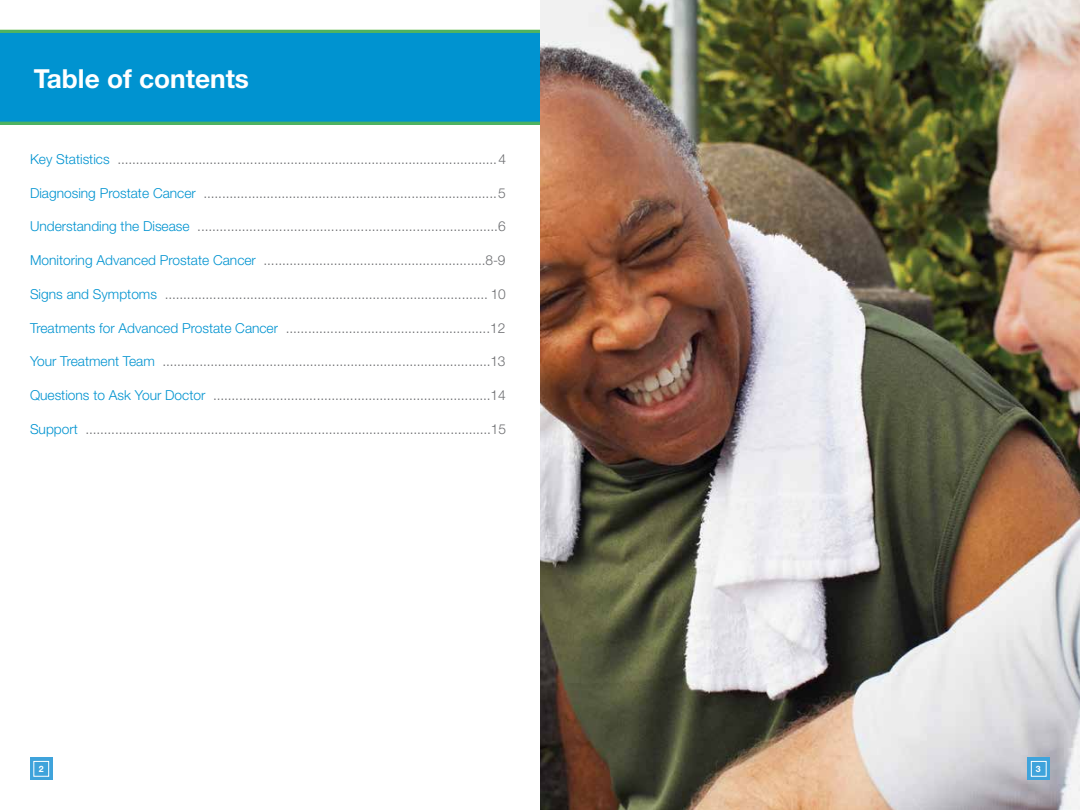
<style>
.page{position:relative;width:1080px;height:810px;background:#fff}
.page>*{position:absolute;margin:0;border:0;box-sizing:border-box;transform-origin:0 0}
.t1{font:700 26.25px "Helvetica Neue";color:#fff}
.t2{font:300 13.75px "Helvetica Neue";color:#6d6e71}
.t3{font:700 8.75px "Helvetica Neue";color:#fff}
.s1{color:#0093d0}
</style>
<div class="page">
<div style="left:0;top:30px;width:1080px;height:94px;background:#0093d0"></div>
<svg style="left:30px;top:758px;width:22px;height:22px"></svg>
<div style="left:34px;top:761px;width:15px;height:15px;border:1px solid #fff"></div>
<hr style="left:0;top:30px;width:1080px;height:1px;background:#62bb46">
<hr style="left:0;top:31px;width:1080px;height:1px;background:#62bb46">
<hr style="left:0;top:32px;width:1080px;height:1px;background:#62bb46">
<hr style="left:0;top:122px;width:1080px;height:1px;background:#62bb46">
<hr style="left:0;top:123px;width:1080px;height:1px;background:#62bb46">
<hr style="left:0;top:124px;width:1080px;height:1px;background:#62bb46">
<img style="left:540px;top:0;width:540px;height:810px">
<svg style="left:1028px;top:758px;width:22px;height:22px"></svg>
<div style="left:1031px;top:761px;width:15px;height:15px;border:1px solid #fff"></div>
<h1 class="t1" style="left:34px;top:62px;width:217px">Table of contents</h1>
<p class="t2" style="left:30px;top:151px;width:478px"><span class="s1">Key Statistics</span> ....................................................................................................... 4</p>
<p class="t2" style="left:30px;top:184px;width:477px"><span class="s1">Diagnosing Prostate Cancer</span> ...............................................................................5</p>
<p class="t2" style="left:30px;top:218px;width:477px"><span class="s1">Understanding the Disease</span> .................................................................................6</p>
<p class="t2" style="left:30px;top:252px;width:477px"><span class="s1">Monitoring Advanced Prostate Cancer</span> ............................................................8-9</p>
<p class="t2" style="left:30px;top:286px;width:477px"><span class="s1">Signs and Symptoms</span> ....................................................................................... 10</p>
<p class="t2" style="left:30px;top:319px;width:477px"><span class="s1">Treatments for Advanced Prostate Cancer</span> .......................................................12</p>
<p class="t2" style="left:30px;top:353px;width:477px"><span class="s1">Your Treatment Team</span> .........................................................................................13</p>
<p class="t2" style="left:30px;top:387px;width:477px"><span class="s1">Questions to Ask Your Doctor</span> ...........................................................................14</p>
<p class="t2" style="left:30px;top:421px;width:478px"><span class="s1">Support</span> ..............................................................................................................15</p>
<p class="t3" style="left:39px;top:764px;width:6px">2</p>
<p class="t3" style="left:1036px;top:764px;width:6px">3</p>
</div>
